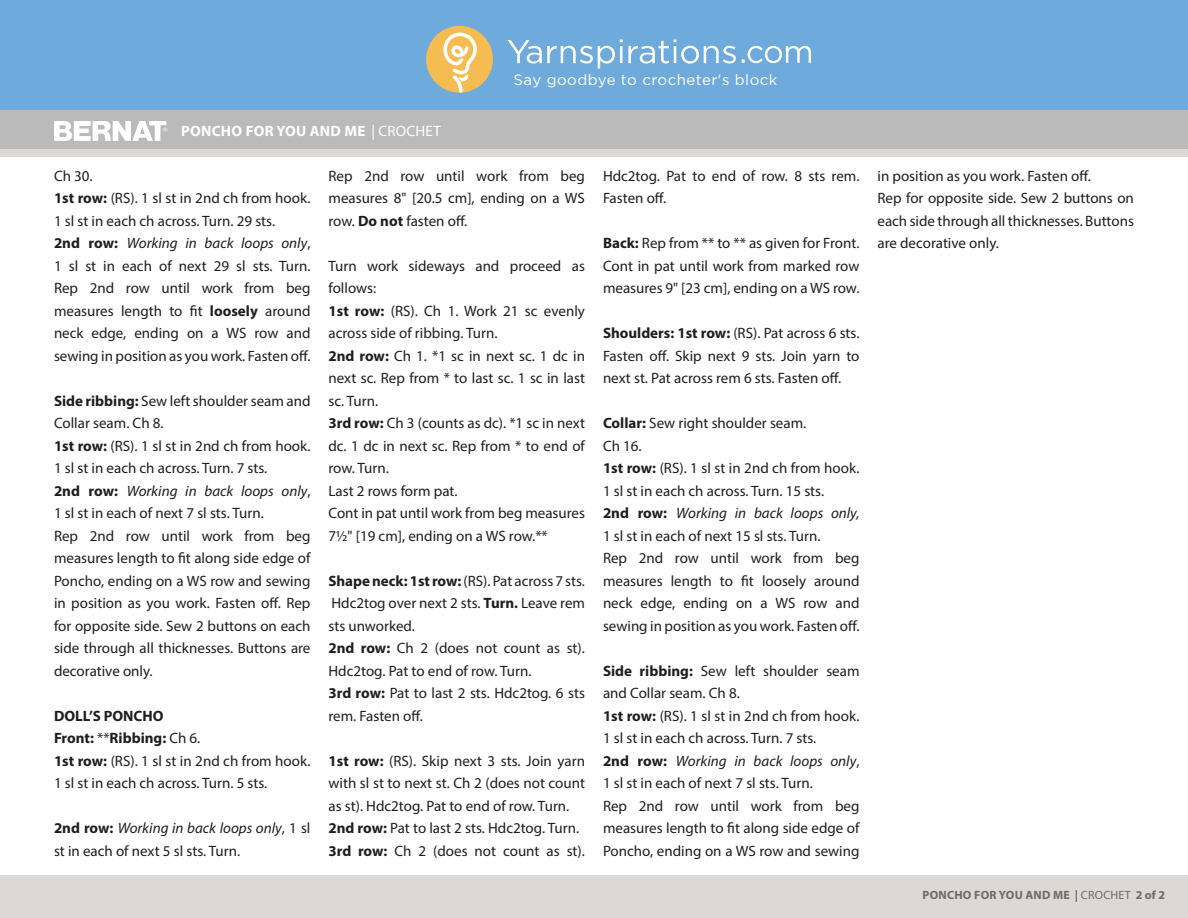
<style>
.page{position:relative;width:1188px;height:918px;background:#fff}
.page>*{position:absolute;margin:0;border:0;box-sizing:border-box;transform-origin:0 0}
.t1{font:15px/22.5px "Myriad Pro";color:#201d1e}
.t2{font:15px "Gotham";letter-spacing:.03em;color:#fff}
.t3{font:700 15px "Myriad Pro";letter-spacing:.02em;color:#fff}
.t4{font:700 12px "Myriad Pro";letter-spacing:.02em;color:#746865}
.s1{font-weight:400}
.s2{font-weight:700}
.s3{font-style:italic}
</style>
<div class="page">
<div style="left:0;top:149px;width:1188px;height:769px;background:#ddd7d6"></div>
<div style="left:0;top:0;width:1188px;height:116px;background:#6eaadc"></div>
<div style="left:426px;top:26px;width:67px;height:67px;background:#f5bc51;border-radius:50%"></div>
<svg style="left:443px;top:33px;width:34px;height:60px"></svg>
<div style="left:0;top:158px;width:1188px;height:717px;background:#fff"></div>
<div style="left:0;top:111px;width:1188px;height:38px;background:#bababa"></div>
<svg style="left:508px;top:39px;width:228px;height:30px"></svg>
<svg style="left:742px;top:46px;width:69px;height:17px"></svg>
<svg style="left:54px;top:121px;width:113px;height:20px"></svg>
<p class="t3" style="left:181px;top:121px;width:261px">PONCHO FOR YOU AND ME <span class="s1">| CROCHET</span></p>
<p class="t2" style="left:514px;top:71px;width:265px">Say goodbye to crocheter's block</p>
<p class="t1" style="left:54px;top:164px;width:258px">Ch 30.<br><span class="s2">1st row:</span> (RS). 1 sl st in 2nd ch from hook.<br>1 sl st in each ch across. Turn. 29 sts.<br><span class="s2">2nd row:</span> <span class="s3">Working in back loops only</span>,<br>1 sl st in each of next 29 sl sts. Turn.<br>Rep 2nd row until work from beg measures length to fit <span class="s2">loosely</span> around neck edge, ending on a WS row and sewing in position as you work. Fasten off.</p>
<p class="t1" style="left:54px;top:389px;width:258px"><span class="s2">Side ribbing:</span> Sew left shoulder seam and Collar seam. Ch 8.<br><span class="s2">1st row:</span> (RS). 1 sl st in 2nd ch from hook.<br>1 sl st in each ch across. Turn. 7 sts.<br><span class="s2">2nd row:</span> <span class="s3">Working in back loops only</span>, 1 sl st in each of next 7 sl sts. Turn.<br>Rep 2nd row until work from beg measures length to fit along side edge of Poncho, ending on a WS row and sewing in position as you work. Fasten off. Rep for opposite side. Sew 2 buttons on each side through all thicknesses. Buttons are decorative only.</p>
<p class="t1" style="left:54px;top:704px;width:258px"><span class="s2">DOLL’S PONCHO<br>Front:</span> **<span class="s2">Ribbing:</span> Ch 6.<br><span class="s2">1st row:</span> (RS). 1 sl st in 2nd ch from hook.<br>1 sl st in each ch across. Turn. 5 sts.</p>
<p class="t1" style="left:54px;top:817px;width:258px"><span class="s2">2nd row:</span> <span class="s3">Working in back loops only</span>, 1 sl st in each of next 5 sl sts. Turn.</p>
<p class="t1" style="left:328px;top:164px;width:258px;text-align:justify">Rep 2nd row until work from beg measures 8" [20.5 cm], ending on a WS row. <span class="s2">Do not</span> fasten off.</p>
<p class="t1" style="left:328px;top:254px;width:258px">Turn work sideways and proceed as follows:<br><span class="s2">1st row:</span> (RS). Ch 1. Work 21 sc evenly across side of ribbing. Turn.<br><span class="s2">2nd row:</span> Ch 1. *1 sc in next sc. 1 dc in next sc. Rep from * to last sc. 1 sc in last sc. Turn.<br><span class="s2">3rd row:</span> Ch 3 (counts as dc). *1 sc in next dc. 1 dc in next sc. Rep from * to end of row. Turn.<br>Last 2 rows form pat.<br>Cont in pat until work from beg measures<br>7½" [19 cm], ending on a WS row.**</p>
<p class="t1" style="left:328px;top:569px;width:258px"><span class="s2">Shape neck: 1st row:</span> (RS). Pat across 7 sts.<br>Hdc2tog over next 2 sts. <span class="s2">Turn.</span> Leave rem sts unworked.<br><span class="s2">2nd row:</span> Ch 2 (does not count as st).<br>Hdc2tog. Pat to end of row. Turn.<br><span class="s2">3rd row:</span> Pat to last 2 sts. Hdc2tog. 6 sts rem. Fasten off.</p>
<p class="t1" style="left:328px;top:749px;width:258px"><span class="s2">1st row:</span> (RS). Skip next 3 sts. Join yarn with sl st to next st. Ch 2 (does not count as st). Hdc2tog. Pat to end of row. Turn.<br><span class="s2">2nd row:</span> Pat to last 2 sts. Hdc2tog. Turn.<br><span class="s2">3rd row:</span> Ch 2 (does not count as st).</p>
<p class="t1" style="left:603px;top:164px;width:258px">Hdc2tog. Pat to end of row. 8 sts rem.<br>Fasten off.</p>
<p class="t1" style="left:603px;top:232px;width:258px;text-align:justify"><span class="s2">Back:</span> Rep from ** to ** as given for Front.<br>Cont in pat until work from marked row measures 9" [23 cm], ending on a WS row.</p>
<p class="t1" style="left:603px;top:322px;width:258px;text-align:justify"><span class="s2">Shoulders: 1st row:</span> (RS). Pat across 6 sts.<br>Fasten off. Skip next 9 sts. Join yarn to next st. Pat across rem 6 sts. Fasten off.</p>
<p class="t1" style="left:603px;top:412px;width:258px"><span class="s2">Collar:</span> Sew right shoulder seam.<br>Ch 16.<br><span class="s2">1st row:</span> (RS). 1 sl st in 2nd ch from hook.<br>1 sl st in each ch across. Turn. 15 sts.<br><span class="s2">2nd row:</span> <span class="s3">Working in back loops only,<br></span>1 sl st in each of next 15 sl sts. Turn.<br>Rep 2nd row until work from beg measures length to fit loosely around neck edge, ending on a WS row and sewing in position as you work. Fasten off.</p>
<p class="t1" style="left:603px;top:659px;width:258px"><span class="s2">Side ribbing:</span> Sew left shoulder seam and Collar seam. Ch 8.<br><span class="s2">1st row:</span> (RS). 1 sl st in 2nd ch from hook.<br>1 sl st in each ch across. Turn. 7 sts.<br><span class="s2">2nd row:</span> <span class="s3">Working in back loops only</span>, 1 sl st in each of next 7 sl sts. Turn.<br>Rep 2nd row until work from beg measures length to fit along side edge of Poncho, ending on a WS row and sewing</p>
<p class="t1" style="left:878px;top:164px;width:258px">in position as you work. Fasten off.<br>Rep for opposite side. Sew 2 buttons on each side through all thicknesses. Buttons are decorative only.</p>
<p class="t4" style="left:923px;top:887px;width:244px">PONCHO FOR YOU AND ME | <span class="s1">CROCHET</span> 2 of 2</p>
</div>
